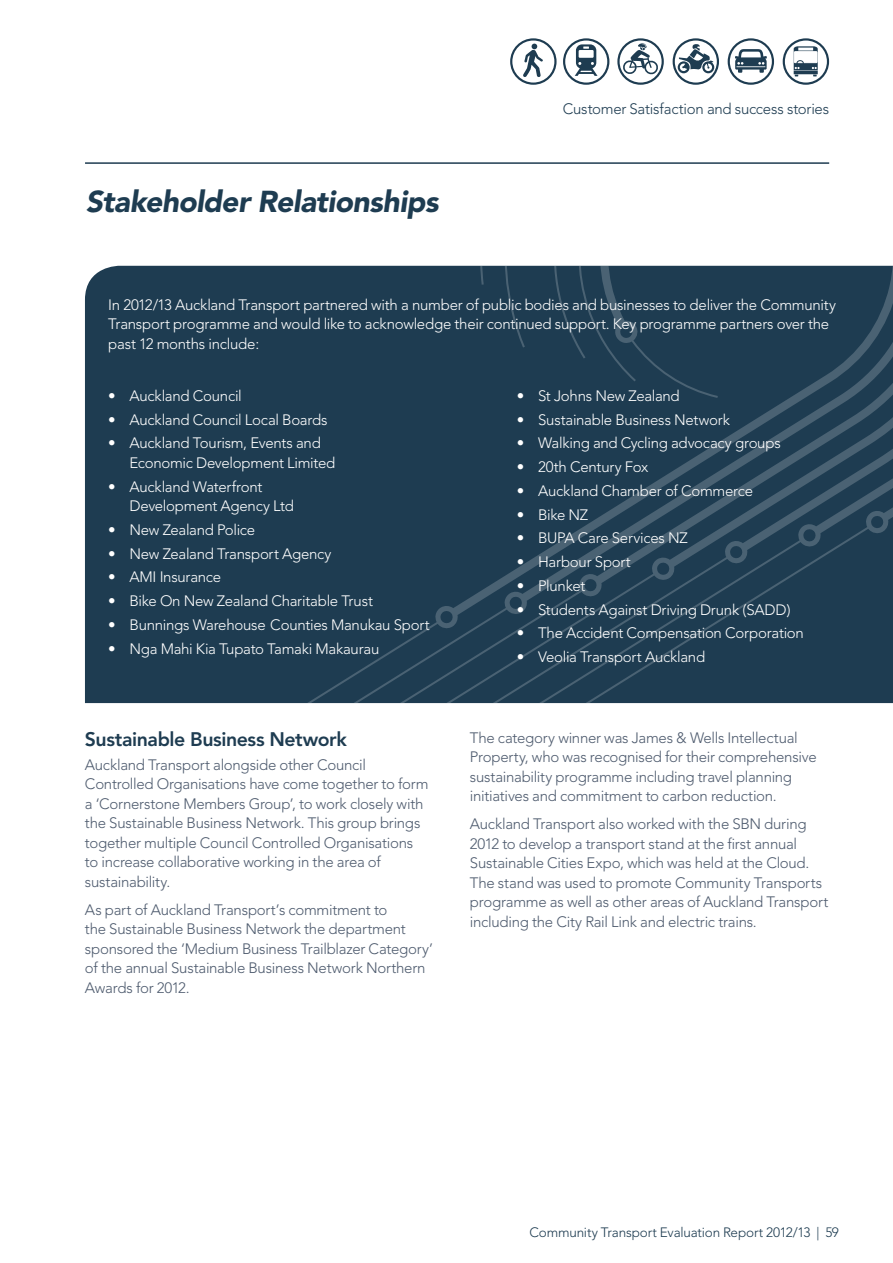
<style>
.page{position:relative;width:893px;height:1263px;background:#fff}
.page>*{position:absolute;margin:0;border:0;box-sizing:border-box;transform-origin:0 0}
.t1{font:italic 900 30px "Avenir";letter-spacing:-.02em;color:#1e3c51}
.t2{font:800 19.5px "Avenir";letter-spacing:-.025em;color:#1e3c51}
.t3{font:300 15px/19.5px "Avenir";letter-spacing:-.02em;color:#4e5b6e}
.t4{font:300 15px/19.5px "Avenir";letter-spacing:-.02em;color:#fff}
.t5{font:300 15px "Avenir";letter-spacing:-.02em;color:#1e3c51}
.t6{font:300 13.5px "Avenir";letter-spacing:-.015em;color:#1e3c51}
</style>
<div class="page">
<hr style="left:85px;top:162px;width:744px;height:2px;background:#1e3c51">
<svg style="left:564px;top:39px;width:44px;height:45px"></svg>
<div style="left:563px;top:38px;width:46px;height:47px;border:2px solid #1e3c51;border-radius:50%"></div>
<svg style="left:575px;top:44px;width:22px;height:32px"></svg>
<svg style="left:618px;top:39px;width:45px;height:45px"></svg>
<div style="left:617px;top:38px;width:47px;height:47px;border:2px solid #1e3c51;border-radius:50%"></div>
<svg style="left:622px;top:43px;width:37px;height:32px"></svg>
<svg style="left:784px;top:39px;width:44px;height:45px"></svg>
<div style="left:783px;top:38px;width:46px;height:47px;border:2px solid #1e3c51;border-radius:50%"></div>
<svg style="left:794px;top:46px;width:24px;height:30px"></svg>
<div style="left:797px;top:60px;width:7px;height:6px;border:1px solid #1e3c51;border-radius:50%"></div>
<svg style="left:511px;top:39px;width:44px;height:45px"></svg>
<div style="left:510px;top:38px;width:47px;height:47px;border:2px solid #1e3c51;border-radius:50%"></div>
<svg style="left:523px;top:44px;width:20px;height:33px"></svg>
<svg style="left:674px;top:39px;width:44px;height:45px"></svg>
<div style="left:673px;top:38px;width:46px;height:47px;border:2px solid #1e3c51;border-radius:50%"></div>
<svg style="left:678px;top:44px;width:36px;height:29px"></svg>
<svg style="left:729px;top:39px;width:44px;height:45px"></svg>
<div style="left:728px;top:38px;width:46px;height:47px;border:2px solid #1e3c51;border-radius:50%"></div>
<svg style="left:735px;top:49px;width:32px;height:24px"></svg>
<div style="left:85px;top:266px;width:808px;height:437px;background:#1e3c51"></div>
<h1 class="t1" style="left:86px;top:183px;width:354px">Stakeholder Relationships</h1>
<p class="t5" style="left:563px;top:100px;width:268px">Customer Satisfaction and success stories</p>
<p class="t4" style="left:108px;top:295px;width:729px">In 2012/13 Auckland Transport partnered with a number of public bodies and businesses to deliver the Community<br>Transport programme and would like to acknowledge their continued support. Key programme partners over the past 12 months include:</p>
<p class="t4" style="left:108px;top:386px;width:135px">• Auckland Council</p>
<p class="t4" style="left:108px;top:410px;width:221px">• Auckland Council Local Boards</p>
<p class="t4" style="left:130px;top:434px;width:207px;text-indent:-21px">• Auckland Tourism, Events and<br>Economic Development Limited</p>
<p class="t4" style="left:130px;top:477px;width:166px;text-indent:-21px">• Auckland Waterfront<br>Development Agency Ltd</p>
<p class="t4" style="left:108px;top:520px;width:148px">• New Zealand Police</p>
<p class="t4" style="left:108px;top:544px;width:225px">• New Zealand Transport Agency</p>
<p class="t4" style="left:108px;top:568px;width:114px">• AMI Insurance</p>
<p class="t4" style="left:108px;top:591px;width:266px">• Bike On New Zealand Charitable Trust</p>
<p class="t4" style="left:108px;top:615px;width:323px">• Bunnings Warehouse Counties Manukau Sport</p>
<p class="t4" style="left:108px;top:639px;width:273px">• Nga Mahi Kia Tupato Tamaki Makaurau</p>
<h2 class="t2" style="left:85px;top:728px;width:263px">Sustainable Business Network</h2>
<p class="t3" style="left:85px;top:755px;width:345px">Auckland Transport alongside other Council Controlled Organisations have come together to form a ‘Cornerstone Members Group’, to work closely with the Sustainable Business Network. This group brings together multiple Council Controlled Organisations to increase collaborative working in the area of sustainability.</p>
<p class="t3" style="left:85px;top:900px;width:349px">As part of Auckland Transport’s commitment to<br>the Sustainable Business Network the department sponsored the ‘Medium Business Trailblazer Category’ of the annual Sustainable Business Network Northern Awards for 2012.</p>
<p class="t4" style="left:517px;top:386px;width:164px">• St Johns New Zealand</p>
<p class="t4" style="left:517px;top:410px;width:214px">• Sustainable Business Network</p>
<p class="t4" style="left:517px;top:433px;width:265px">• Walking and Cycling advocacy groups</p>
<p class="t4" style="left:517px;top:457px;width:133px">• 20th Century Fox</p>
<p class="t4" style="left:517px;top:481px;width:238px">• Auckland Chamber of Commerce</p>
<p class="t4" style="left:517px;top:505px;width:73px">• Bike NZ</p>
<p class="t4" style="left:517px;top:528px;width:172px">• BUPA Care Services NZ</p>
<p class="t4" style="left:517px;top:552px;width:116px">• Harbour Sport</p>
<p class="t4" style="left:517px;top:576px;width:70px">• Plunket</p>
<p class="t4" style="left:517px;top:600px;width:275px">• Students Against Driving Drunk (SADD)</p>
<p class="t4" style="left:517px;top:623px;width:289px">• The Accident Compensation Corporation</p>
<p class="t4" style="left:517px;top:647px;width:190px">• Veolia Transport Auckland</p>
<p class="t3" style="left:470px;top:728px;width:348px">The category winner was James &amp; Wells Intellectual Property, who was recognised for their comprehensive sustainability programme including travel planning initiatives and commitment to carbon reduction.</p>
<p class="t3" style="left:470px;top:814px;width:360px">Auckland Transport also worked with the SBN during 2012 to develop a transport stand at the first annual Sustainable Cities Expo, which was held at the Cloud.<br>The stand was used to promote Community Transports programme as well as other areas of Auckland Transport including the City Rail Link and electric trains.</p>
<p class="t6" style="left:529px;top:1225px;width:311px">Community Transport Evaluation Report 2012/13 | 59</p>
</div>
